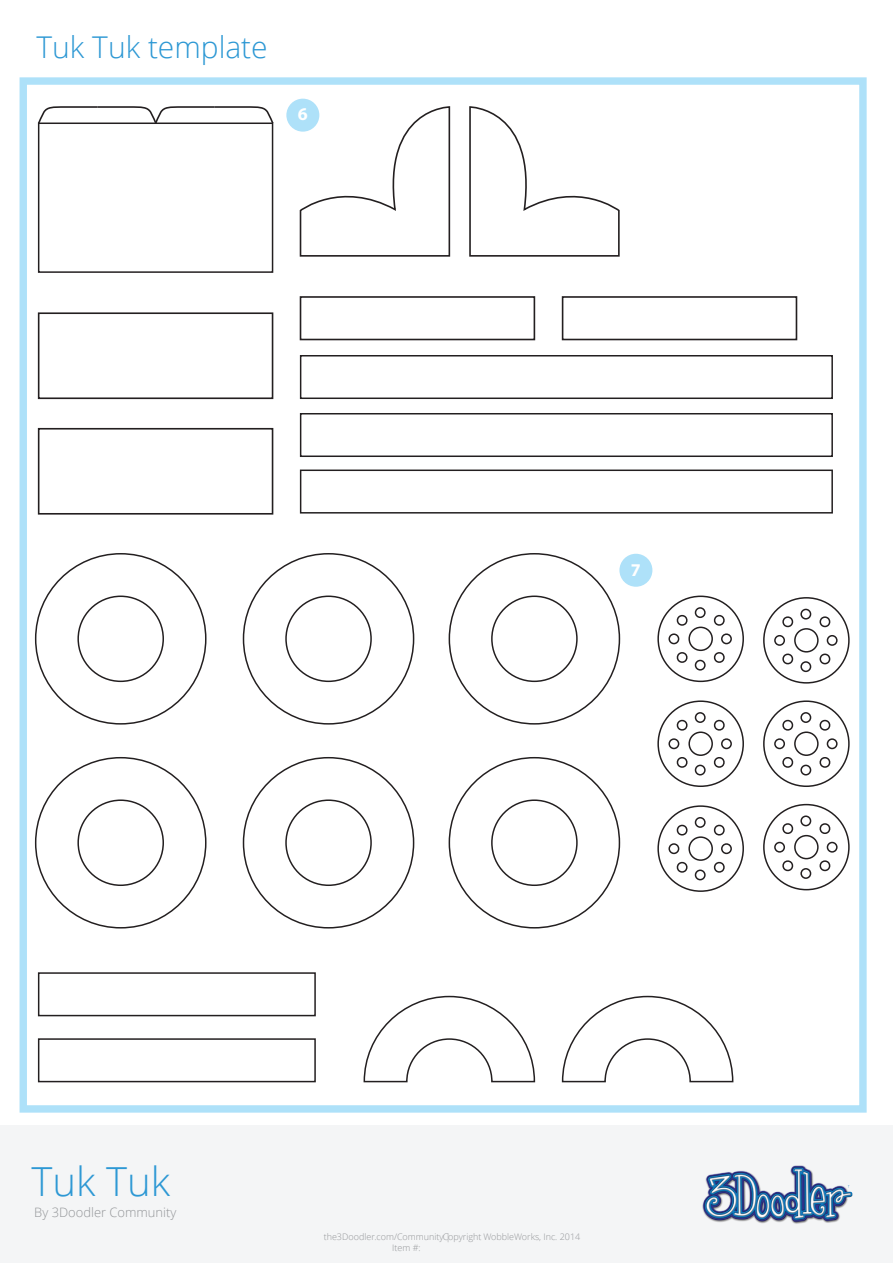
<style>
.page{position:relative;width:893px;height:1263px;background:#fff}
.page>*{position:absolute;margin:0;border:0;box-sizing:border-box;transform-origin:0 0}
.t1{font:300 40.05px "Open Sans";color:#2d98d4}
.t2{font:300 30px "Open Sans";color:#2d98d4}
.t3{font:700 18px "Myriad Pro";color:#fff}
.t4{font:300 12.9px "Open Sans";color:#939598}
.t5{font:300 9px "Open Sans";color:#939598}
</style>
<div class="page">
<div style="left:20px;top:77px;width:847px;height:1036px;border:7px solid #aee1f9"></div>
<div style="left:0;top:1125px;width:893px;height:138px;background:#f4f5f6"></div>
<img style="left:702px;top:1165px;width:151px;height:59px">
<div style="left:38px;top:123px;width:235px;height:150px;border:2px solid #231f20"></div>
<svg style="left:37px;top:106px;width:237px;height:19px"></svg>
<svg style="left:299px;top:107px;width:152px;height:150px"></svg>
<svg style="left:469px;top:107px;width:151px;height:150px"></svg>
<div style="left:38px;top:312px;width:235px;height:87px;border:2px solid #231f20"></div>
<div style="left:38px;top:428px;width:235px;height:87px;border:2px solid #231f20"></div>
<div style="left:300px;top:296px;width:235px;height:44px;border:2px solid #231f20"></div>
<div style="left:562px;top:296px;width:235px;height:44px;border:2px solid #231f20"></div>
<div style="left:77px;top:595px;width:87px;height:87px;border:2px solid #231f20;border-radius:50%"></div>
<div style="left:285px;top:595px;width:87px;height:87px;border:2px solid #231f20;border-radius:50%"></div>
<div style="left:491px;top:595px;width:87px;height:87px;border:2px solid #231f20;border-radius:50%"></div>
<div style="left:77px;top:799px;width:87px;height:87px;border:2px solid #231f20;border-radius:50%"></div>
<div style="left:285px;top:799px;width:87px;height:87px;border:2px solid #231f20;border-radius:50%"></div>
<div style="left:491px;top:799px;width:87px;height:87px;border:2px solid #231f20;border-radius:50%"></div>
<svg style="left:561px;top:995px;width:173px;height:88px"></svg>
<svg style="left:363px;top:995px;width:173px;height:88px"></svg>
<div style="left:38px;top:972px;width:278px;height:44px;border:2px solid #231f20"></div>
<div style="left:38px;top:1038px;width:278px;height:44px;border:2px solid #231f20"></div>
<div style="left:300px;top:355px;width:533px;height:44px;border:2px solid #231f20"></div>
<div style="left:300px;top:413px;width:533px;height:44px;border:2px solid #231f20"></div>
<div style="left:300px;top:469px;width:533px;height:45px;border:2px solid #231f20"></div>
<div style="left:763px;top:597px;width:87px;height:87px;border:2px solid #231f20;border-radius:50%"></div>
<div style="left:794px;top:628px;width:25px;height:24px;border:2px solid #231f20;border-radius:50%"></div>
<div style="left:800px;top:661px;width:11px;height:11px;border:2px solid #231f20;border-radius:50%"></div>
<div style="left:800px;top:609px;width:11px;height:10px;border:2px solid #231f20;border-radius:50%"></div>
<div style="left:774px;top:635px;width:11px;height:11px;border:2px solid #231f20;border-radius:50%"></div>
<div style="left:827px;top:635px;width:11px;height:11px;border:2px solid #231f20;border-radius:50%"></div>
<svg style="left:782px;top:653px;width:12px;height:12px"></svg>
<svg style="left:819px;top:616px;width:12px;height:12px"></svg>
<svg style="left:782px;top:616px;width:12px;height:12px"></svg>
<svg style="left:819px;top:653px;width:12px;height:12px"></svg>
<div style="left:763px;top:700px;width:87px;height:87px;border:2px solid #231f20;border-radius:50%"></div>
<div style="left:794px;top:731px;width:25px;height:25px;border:2px solid #231f20;border-radius:50%"></div>
<div style="left:800px;top:765px;width:11px;height:10px;border:2px solid #231f20;border-radius:50%"></div>
<div style="left:800px;top:712px;width:11px;height:11px;border:2px solid #231f20;border-radius:50%"></div>
<div style="left:774px;top:738px;width:11px;height:11px;border:2px solid #231f20;border-radius:50%"></div>
<div style="left:827px;top:738px;width:11px;height:11px;border:2px solid #231f20;border-radius:50%"></div>
<svg style="left:782px;top:757px;width:12px;height:11px"></svg>
<svg style="left:819px;top:719px;width:12px;height:12px"></svg>
<svg style="left:782px;top:720px;width:12px;height:11px"></svg>
<svg style="left:819px;top:757px;width:12px;height:11px"></svg>
<div style="left:763px;top:804px;width:87px;height:86px;border:2px solid #231f20;border-radius:50%"></div>
<div style="left:794px;top:835px;width:25px;height:24px;border:2px solid #231f20;border-radius:50%"></div>
<div style="left:800px;top:868px;width:11px;height:11px;border:2px solid #231f20;border-radius:50%"></div>
<div style="left:800px;top:815px;width:11px;height:11px;border:2px solid #231f20;border-radius:50%"></div>
<div style="left:774px;top:842px;width:11px;height:11px;border:2px solid #231f20;border-radius:50%"></div>
<div style="left:827px;top:842px;width:11px;height:11px;border:2px solid #231f20;border-radius:50%"></div>
<svg style="left:782px;top:860px;width:12px;height:12px"></svg>
<svg style="left:819px;top:823px;width:12px;height:11px"></svg>
<svg style="left:782px;top:823px;width:12px;height:11px"></svg>
<svg style="left:819px;top:860px;width:12px;height:12px"></svg>
<div style="left:657px;top:595px;width:87px;height:87px;border:2px solid #231f20;border-radius:50%"></div>
<div style="left:688px;top:627px;width:25px;height:24px;border:2px solid #231f20;border-radius:50%"></div>
<div style="left:695px;top:660px;width:11px;height:11px;border:2px solid #231f20;border-radius:50%"></div>
<div style="left:695px;top:607px;width:11px;height:11px;border:2px solid #231f20;border-radius:50%"></div>
<div style="left:668px;top:633px;width:11px;height:11px;border:2px solid #231f20;border-radius:50%"></div>
<div style="left:721px;top:633px;width:11px;height:11px;border:2px solid #231f20;border-radius:50%"></div>
<svg style="left:677px;top:652px;width:11px;height:11px"></svg>
<svg style="left:714px;top:614px;width:11px;height:12px"></svg>
<svg style="left:676px;top:615px;width:12px;height:11px"></svg>
<svg style="left:713px;top:652px;width:12px;height:11px"></svg>
<div style="left:657px;top:700px;width:87px;height:87px;border:2px solid #231f20;border-radius:50%"></div>
<div style="left:688px;top:731px;width:25px;height:25px;border:2px solid #231f20;border-radius:50%"></div>
<div style="left:695px;top:765px;width:11px;height:10px;border:2px solid #231f20;border-radius:50%"></div>
<div style="left:695px;top:712px;width:11px;height:11px;border:2px solid #231f20;border-radius:50%"></div>
<div style="left:668px;top:738px;width:11px;height:11px;border:2px solid #231f20;border-radius:50%"></div>
<div style="left:721px;top:738px;width:11px;height:11px;border:2px solid #231f20;border-radius:50%"></div>
<svg style="left:677px;top:757px;width:11px;height:11px"></svg>
<svg style="left:714px;top:719px;width:11px;height:12px"></svg>
<svg style="left:676px;top:720px;width:12px;height:11px"></svg>
<svg style="left:713px;top:757px;width:12px;height:11px"></svg>
<div style="left:657px;top:805px;width:87px;height:87px;border:2px solid #231f20;border-radius:50%"></div>
<div style="left:688px;top:836px;width:25px;height:25px;border:2px solid #231f20;border-radius:50%"></div>
<div style="left:695px;top:869px;width:11px;height:11px;border:2px solid #231f20;border-radius:50%"></div>
<div style="left:695px;top:817px;width:11px;height:11px;border:2px solid #231f20;border-radius:50%"></div>
<div style="left:668px;top:843px;width:11px;height:11px;border:2px solid #231f20;border-radius:50%"></div>
<div style="left:721px;top:843px;width:11px;height:11px;border:2px solid #231f20;border-radius:50%"></div>
<svg style="left:677px;top:861px;width:11px;height:12px"></svg>
<svg style="left:714px;top:824px;width:11px;height:12px"></svg>
<svg style="left:676px;top:825px;width:12px;height:11px"></svg>
<svg style="left:713px;top:862px;width:12px;height:11px"></svg>
<div style="left:286px;top:99px;width:33px;height:33px;background:#aee1f9;border-radius:50%"></div>
<div style="left:619px;top:554px;width:33px;height:33px;background:#aee1f9;border-radius:50%"></div>
<h2 class="t2" style="left:37px;top:27px;width:233px">Tuk Tuk template</h2>
<h3 class="t3" style="left:298px;top:103px;width:11px">6</h3>
<h3 class="t3" style="left:631px;top:558px;width:11px">7</h3>
<h1 class="t1" style="left:32px;top:1154px;width:140px">Tuk Tuk</h1>
<h3 class="t4" style="left:34px;top:1204px;width:144px">By 3Doodler Community</h3>
<p class="t5" style="left:324px;top:1231px;width:129px">the3Doodler.com/Community |</p>
<p class="t5" style="left:443px;top:1231px;width:139px">Copyright WobbleWorks, Inc. 2014</p>
<p class="t5" style="left:392px;top:1241px;width:30px">Item #:</p>
</div>
